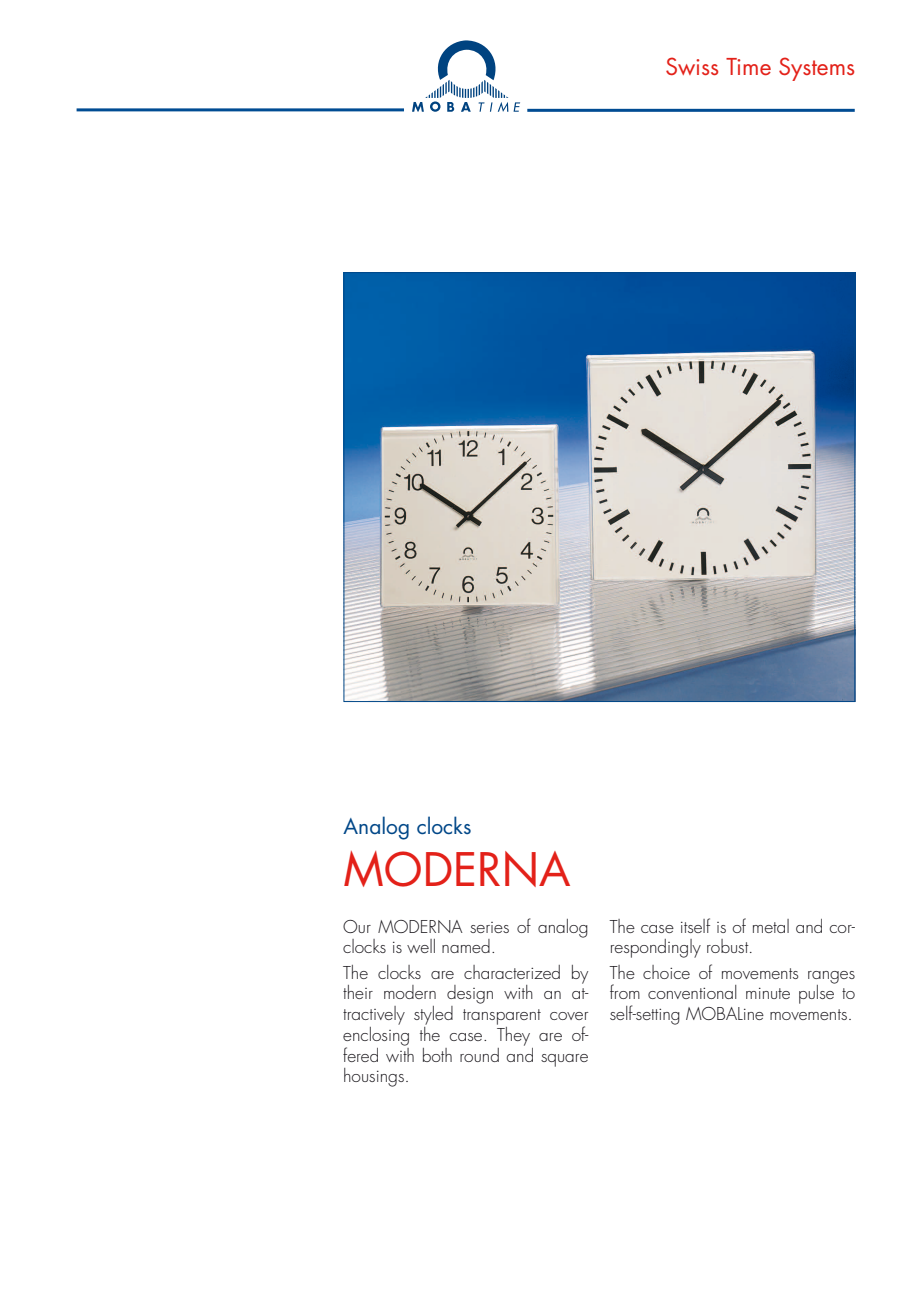
<style>
.page{position:relative;width:919px;height:1289px;background:#fff}
.page>*{position:absolute;margin:0;border:0;box-sizing:border-box;transform-origin:0 0}
.t1{font:45px "Futura Std";color:#e32119}
.t2{font:22.65px "Futura";color:#e32119}
.t3{font:21px "Futura Std";color:#004788}
.t4{font:300 17.25px/20.7px "Futura Std";color:#1a171c}
</style>
<div class="page">
<svg style="left:412px;top:40px;width:108px;height:72px"></svg>
<hr style="left:77px;top:108px;width:327px;height:3px;background:#004c93">
<hr style="left:527px;top:109px;width:327px;height:3px;background:#004c93">
<img style="left:345px;top:274px;width:508px;height:426px">
<h2 class="t2" style="left:665px;top:51px;width:191px">Swiss Time Systems</h2>
<p class="t3" style="left:343px;top:813px;width:129px">Analog clocks</p>
<h1 class="t1" style="left:343px;top:840px;width:229px">MODERNA</h1>
<p class="t4" style="left:343px;top:916px;width:247px">Our MODERNA series of analog clocks is well named.</p>
<p class="t4" style="left:343px;top:962px;width:247px;text-align:justify">The clocks are characterized by their modern design with an at&shy;tractively styled transparent cover enclosing the case. They are of&shy;fered with both round and square housings.</p>
<p class="t4" style="left:609px;top:916px;width:247px">The case itself is of metal and cor&shy;respondingly robust.</p>
<p class="t4" style="left:609px;top:962px;width:247px;text-align:justify">The choice of movements ranges from conventional minute pulse to self-setting MOBALine movements.</p>
</div>
